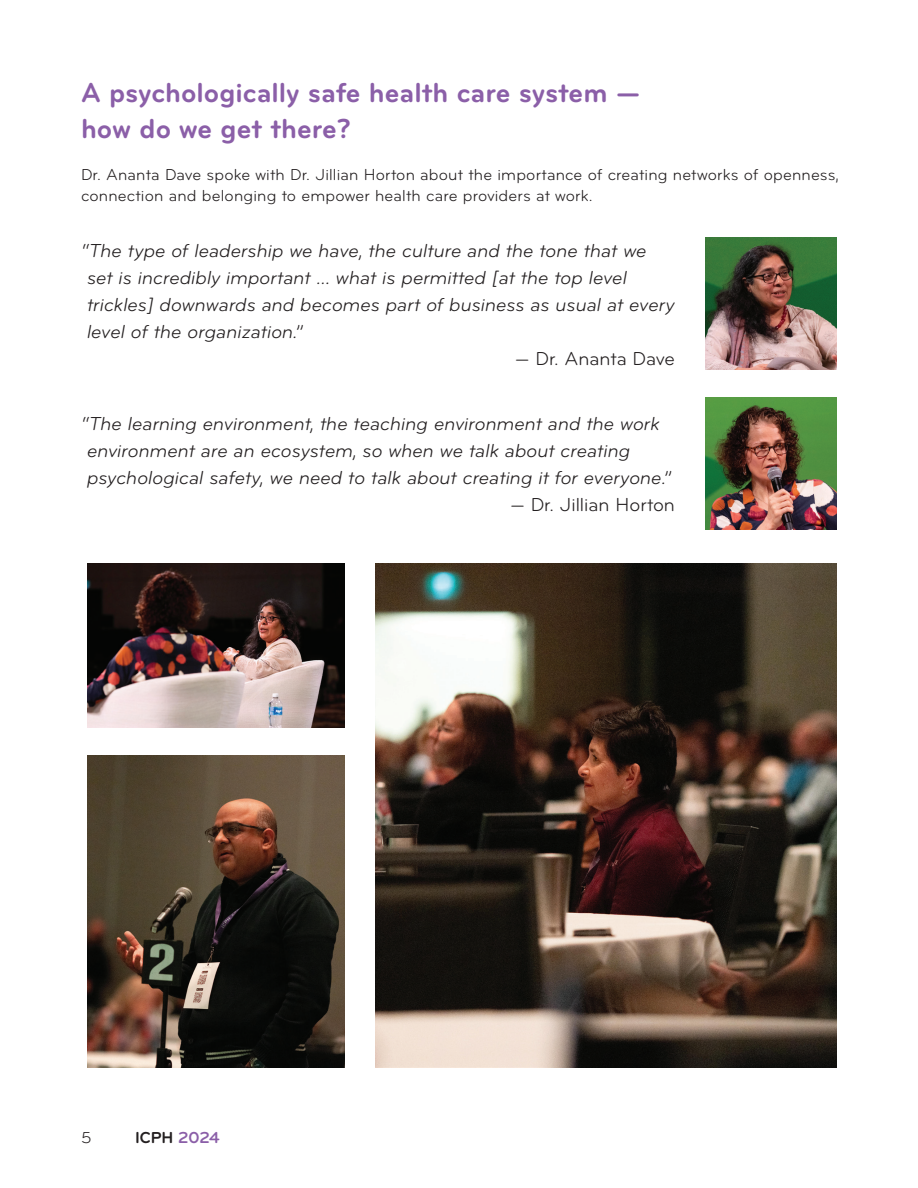
<style>
.page{position:relative;width:918px;height:1188px;background:#fff}
.page>*{position:absolute;margin:0;border:0;box-sizing:border-box;transform-origin:0 0}
.t1{font:700 28.5px/36px "Bryant";color:#8b5fa8}
.t2{font:italic 19.5px/27px "Bryant";color:#231f20}
.t3{font:19.5px "Bryant";color:#231f20}
.t4{font:16.5px/21px "Bryant";letter-spacing:.01em;color:#231f20}
.t5{font:700 16.5px "Bryant";color:#231f20}
.s1{color:#8b5fa8}
</style>
<div class="page">
<img style="left:705px;top:237px;width:132px;height:132px">
<img style="left:705px;top:397px;width:132px;height:132px">
<img style="left:375px;top:563px;width:462px;height:504px">
<img style="left:87px;top:756px;width:258px;height:311px">
<img style="left:87px;top:563px;width:258px;height:164px">
<h1 class="t1" style="left:81px;top:75px;width:561px">A psychologically safe health care system — how do we get there?</h1>
<p class="t4" style="left:81px;top:164px;width:759px">Dr. Ananta Dave spoke with Dr. Jillian Horton about the importance of creating networks of openness, connection and belonging to empower health care providers at work.</p>
<p class="t2" style="left:87px;top:237px;width:589px;text-indent:-6px">“The type of leadership we have, the culture and the tone that we set is incredibly important … what is permitted [at the top level trickles] downwards and becomes part of business as usual at every level of the organization.”</p>
<p class="t3" style="left:515px;top:347px;width:162px">— Dr. Ananta Dave</p>
<p class="t2" style="left:87px;top:410px;width:586px;text-indent:-6px">“The learning environment, the teaching environment and the work environment are an ecosystem, so when we talk about creating psychological safety, we need to talk about creating it for everyone.”</p>
<p class="t3" style="left:510px;top:493px;width:166px">— Dr. Jillian Horton</p>
<p class="t4" style="left:81px;top:1128px;width:12px">5</p>
<p class="t5" style="left:135px;top:1128px;width:86px">ICPH <span class="s1">2024</span></p>
</div>
